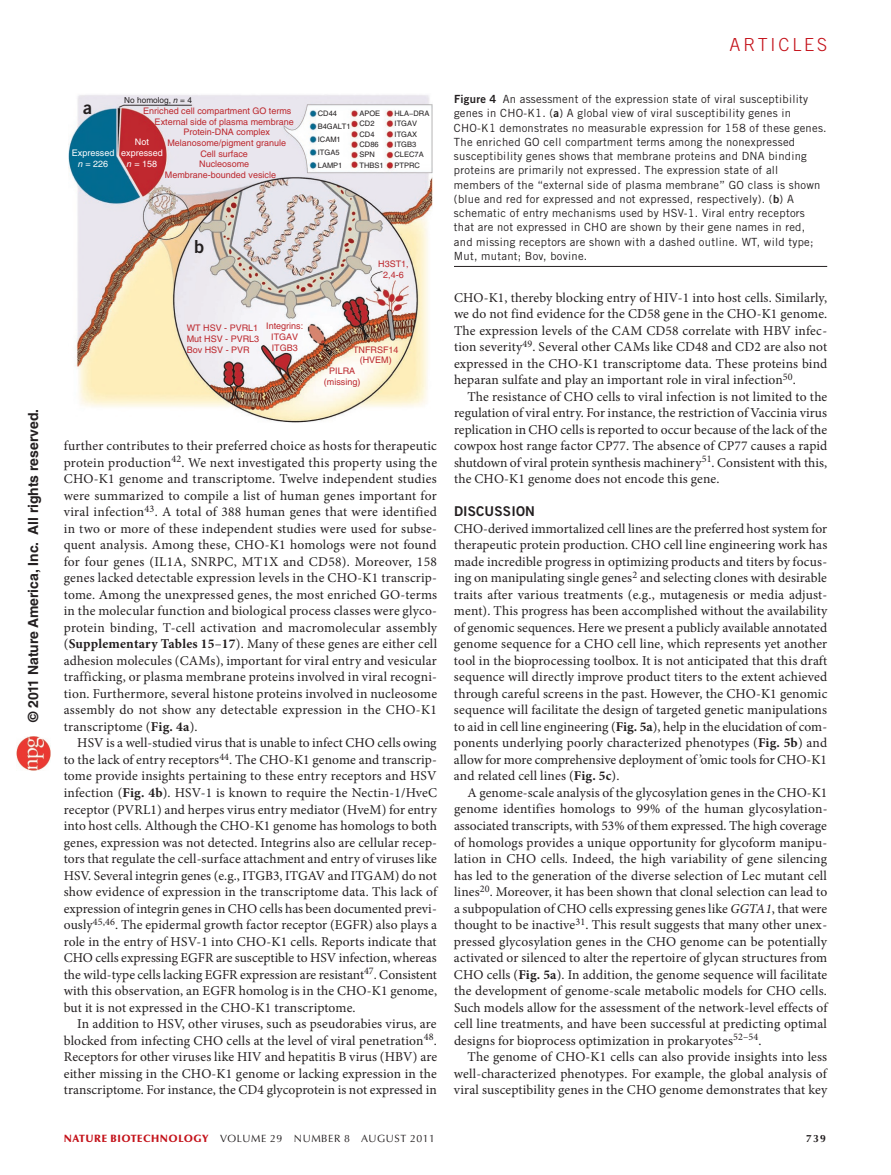
<style>
.page{position:relative;width:891px;height:1175px;background:#fff}
.page>*{position:absolute;margin:0;border:0;box-sizing:border-box;transform-origin:0 0}
.t1{font:300 18px "Trade Gothic LT Std";letter-spacing:.16em;color:#c4121a}
.t2{font:18px "Trade Gothic LT Std Bd 2";color:#231f20}
.t3{font:700 13.95px "Helvetica LT Std";color:#231f20}
.pPara{font:13.5px/16.5px "Minion Pro";letter-spacing:.005em;color:#231f20;text-align:justify}
.pFirstpara{font:13.5px/16.5px "Minion Pro";letter-spacing:.01em;color:#231f20;text-align:justify}
.pSec1ttl{font:13.5px "Trade Gothic LT Std Bd 22";letter-spacing:.01em;color:#231f20}
.pFigureCaption{font:11.25px/14.2px "Trade Gothic LT Std";letter-spacing:.025em;color:#231f20}
.t4{font:10.5px "Optima LT Std";letter-spacing:.05em;color:#231f20}
.t5{font:700 10.5px "Optima LT Std";color:#231f20}
.t6{font:9px/10.6px "Helvetica LT Std Roman 3";color:#bc272d;text-align:center}
.t7{font:9px/10.8px "Helvetica LT Std Roman 3";color:#fff;text-align:center}
.t8{font:8.25px "Helvetica LT Std Roman 3";color:#231f20}
.t9{font:7.5px/10.4px "Helvetica LT Std Roman 3";color:#231f20}
.s1{font-family:"Helvetica LT Std";font-style:italic}
.s2{font-weight:700}
.s3{font-family:"Trade Gothic LT Std Bd 22"}
.s4{font-style:italic}
.s5{font-weight:900;color:#c4121a}
</style>
<div class="page">
<img style="left:69px;top:94px;width:363px;height:328px">
<hr style="left:454px;top:266px;width:373px;height:1px;background:#231f20">
<img style="left:17px;top:736px;width:33px;height:34px">
<p class="t3" style="left:25px;top:722px;width:315px;rotate:-90deg">© 2011 Nature America, Inc. All rights reserved.</p>
<h1 class="t1" style="left:730px;top:34px;width:99px">ARTICLES</h1>
<p class="t8" style="left:124px;top:95px;width:69px">No homolog, <span class="s1">n</span> = 4</p>
<p class="t6" style="left:143px;top:105px;width:150px">Enriched cell compartment GO terms</p>
<p class="t6" style="left:155px;top:116px;width:141px">External side of plasma membrane</p>
<p class="t6" style="left:183px;top:127px;width:88px">Protein-DNA complex</p>
<p class="t6" style="left:167px;top:137px;width:120px">Melanosome/pigment granule</p>
<p class="t6" style="left:200px;top:148px;width:49px">Cell surface</p>
<p class="t6" style="left:199px;top:159px;width:52px">Nucleosome</p>
<p class="t6" style="left:165px;top:169px;width:113px">Membrane-bounded vesicle</p>
<p class="t2" style="left:83px;top:97px;width:11px">a</p>
<p class="t7" style="left:72px;top:148px;width:44px">Expressed <span class="s1">n</span> = 226</p>
<p class="t7" style="left:121px;top:136px;width:43px">Not expressed <span class="s1">n</span> = 158</p>
<p class="t9" style="left:318px;top:107px;width:34px;line-height:12.9px">CD44<br>B4GALT1</p>
<p class="t9" style="left:318px;top:134px;width:24px">ICAM1</p>
<p class="t9" style="left:318px;top:146px;width:26px;line-height:12.9px">ITGA5<br>LAMP1</p>
<p class="t9" style="left:359px;top:108px;width:22px">APOE</p>
<p class="t9" style="left:395px;top:108px;width:36px">HLA−DRA</p>
<p class="t9" style="left:360px;top:119px;width:17px">CD2</p>
<p class="t9" style="left:359px;top:139px;width:21px">CD86<br>SPN</p>
<p class="t9" style="left:360px;top:129px;width:17px">CD4</p>
<p class="t9" style="left:395px;top:119px;width:24px">ITGAV</p>
<p class="t9" style="left:395px;top:129px;width:31px">ITGAX<br>ITGB3<br>CLEC7A</p>
<p class="t9" style="left:359px;top:160px;width:26px">THBS1</p>
<p class="t9" style="left:395px;top:160px;width:27px">PTPRC</p>
<p class="t2" style="left:194px;top:235px;width:12px">b</p>
<p class="t6" style="left:187px;top:323px;width:74px;text-align:justify">WT HSV - PVRL1<br>Mut HSV - PVRL3<br>Bov HSV - PVR</p>
<p class="t6" style="left:266px;top:321px;width:39px">Integrins:<br>ITGAV<br>ITGB3</p>
<p class="t6" style="left:378px;top:259px;width:32px">H3ST1,<br>2,4-6</p>
<p class="t6" style="left:353px;top:344px;width:47px">TNFRSF14 (HVEM)</p>
<p class="t6" style="left:324px;top:366px;width:38px">PILRA (missing)</p>
<p class="pFirstpara" style="left:64px;top:438px;width:375px">further contributes to their preferred choice as hosts for therapeutic protein production<sup>42</sup>. We next investigated this property using the CHO-K1 genome and transcriptome. Twelve independent studies were summarized to compile a list of human genes important for viral infection<sup>43</sup>. A total of 388 human genes that were identified in two or more of these independent studies were used for subse&shy;quent analysis. Among these, CHO-K1 homologs were not found for four genes (IL1A, SNRPC, MT1X and CD58). Moreover, 158 genes lacked detectable expression levels in the CHO-K1 transcrip&shy;tome. Among the unexpressed genes, the most enriched GO-terms in the molecular function and biological process classes were glyco&shy;protein binding, T-cell activation and macromolecular assembly (<span class="s2">Supplementary Tables 15</span>–<span class="s2">17</span>). Many of these genes are either cell adhesion molecules (CAMs), important for viral entry and vesicular trafficking, or plasma membrane proteins involved in viral recogni&shy;tion. Furthermore, several histone proteins involved in nucleosome assembly do not show any detectable expression in the CHO-K1 transcriptome (<span class="s2">Fig. 4a</span>).</p>
<p class="pPara" style="left:64px;top:735px;width:375px;text-indent:14px">HSV is a well-studied virus that is unable to infect CHO cells owing to the lack of entry receptors<sup>44</sup>. The CHO-K1 genome and transcrip&shy;tome provide insights pertaining to these entry receptors and HSV infection (<span class="s2">Fig. 4b</span>). HSV-1 is known to require the Nectin-1/HveC receptor (PVRL1) and herpes virus entry mediator (HveM) for entry into host cells. Although the CHO-K1 genome has homologs to both genes, expression was not detected. Integrins also are cellular recep&shy;tors that regulate the cell-surface attachment and entry of viruses like HSV. Several integrin genes (e.g., ITGB3, ITGAV and ITGAM) do not show evidence of expression in the transcriptome data. This lack of expression of integrin genes in CHO cells has been documented previ&shy;ously<sup>45,46</sup>. The epidermal growth factor receptor (EGFR) also plays a role in the entry of HSV-1 into CHO-K1 cells. Reports indicate that CHO cells expressing EGFR are susceptible to HSV infection, whereas the wild-type cells lacking EGFR expression are resistant<sup>47</sup>. Consistent with this observation, an EGFR homolog is in the CHO-K1 genome, but it is not expressed in the CHO-K1 transcriptome.</p>
<p class="pPara" style="left:64px;top:1015px;width:375px;text-indent:14px">In addition to HSV, other viruses, such as pseudorabies virus, are blocked from infecting CHO cells at the level of viral penetration<sup>48</sup>.<br>Receptors for other viruses like HIV and hepatitis B virus (HBV) are either missing in the CHO-K1 genome or lacking expression in the transcriptome. For instance, the CD4 glycoprotein is not expressed in</p>
<p class="pFigureCaption" style="left:454px;top:92px;width:374px"><span class="s3">Figure 4</span> An assessment of the expression state of viral susceptibility genes in CHO-K1. (<span class="s3">a</span>) A global view of viral susceptibility genes in CHO-K1 demonstrates no measurable expression for 158 of these genes.<br>The enriched GO cell compartment terms among the nonexpressed susceptibility genes shows that membrane proteins and DNA binding proteins are primarily not expressed. The expression state of all members of the “external side of plasma membrane” GO class is shown (blue and red for expressed and not expressed, respectively). (<span class="s3">b</span>) A schematic of entry mechanisms used by HSV-1. Viral entry receptors that are not expressed in CHO are shown by their gene names in red, and missing receptors are shown with a dashed outline. WT, wild type; Mut, mutant; Bov, bovine.</p>
<p class="pPara" style="left:454px;top:289px;width:375px">CHO-K1, thereby blocking entry of HIV-1 into host cells. Similarly, we do not find evidence for the CD58 gene in the CHO-K1 genome.<br>The expression levels of the CAM CD58 correlate with HBV infec&shy;tion severity<sup>49</sup>. Several other CAMs like CD48 and CD2 are also not expressed in the CHO-K1 transcriptome data. These proteins bind heparan sulfate and play an important role in viral infection<sup>50</sup>.</p>
<p class="pPara" style="left:454px;top:388px;width:375px;text-indent:14px">The resistance of CHO cells to viral infection is not limited to the regulation of viral entry. For instance, the restriction of Vaccinia virus replication in CHO cells is reported to occur because of the lack of the cowpox host range factor CP77. The absence of CP77 causes a rapid shutdown of viral protein synthesis machinery<sup>51</sup>. Consistent with this, the CHO-K1 genome does not encode this gene.</p>
<p class="pSec1ttl" style="left:454px;top:503px;width:82px">DISCUSSION</p>
<p class="pFirstpara" style="left:454px;top:520px;width:375px">CHO-derived immortalized cell lines are the preferred host system for therapeutic protein production. CHO cell line engineering work has made incredible progress in optimizing products and titers by focus&shy;ing on manipulating single genes<sup>2</sup> and selecting clones with desirable traits after various treatments (e.g., mutagenesis or media adjust&shy;ment). This progress has been accomplished without the availability of genomic sequences. Here we present a publicly available annotated genome sequence for a CHO cell line, which represents yet another tool in the bioprocessing toolbox. It is not anticipated that this draft sequence will directly improve product titers to the extent achieved through careful screens in the past. However, the CHO-K1 genomic sequence will facilitate the design of targeted genetic manipulations to aid in cell line engineering (<span class="s2">Fig. 5a</span>), help in the elucidation of com&shy;ponents underlying poorly characterized phenotypes (<span class="s2">Fig. 5b</span>) and allow for more comprehensive deployment of ’omic tools for CHO-K1 and related cell lines (<span class="s2">Fig. 5c</span>).</p>
<p class="pPara" style="left:454px;top:784px;width:375px;text-indent:14px">A genome-scale analysis of the glycosylation genes in the CHO-K1 genome identifies homologs to 99% of the human glycosylation&shy;associated transcripts, with 53% of them expressed. The high coverage of homologs provides a unique opportunity for glycoform manipu&shy;lation in CHO cells. Indeed, the high variability of gene silencing has led to the generation of the diverse selection of Lec mutant cell lines<sup>20</sup>. Moreover, it has been shown that clonal selection can lead to a subpopulation of CHO cells expressing genes like <span class="s4">GGTA1</span>, that were thought to be inactive<sup>31</sup>. This result suggests that many other unex&shy;pressed glycosylation genes in the CHO genome can be potentially activated or silenced to alter the repertoire of glycan structures from CHO cells (<span class="s2">Fig. 5a</span>). In addition, the genome sequence will facilitate the development of genome-scale metabolic models for CHO cells.<br>Such models allow for the assessment of the network-level effects of cell line treatments, and have been successful at predicting optimal designs for bioprocess optimization in prokaryotes<sup>52–54</sup>.</p>
<p class="pPara" style="left:454px;top:1048px;width:375px;text-indent:14px">The genome of CHO-K1 cells can also provide insights into less well-characterized phenotypes. For example, the global analysis of viral susceptibility genes in the CHO genome demonstrates that key</p>
<p class="t4" style="left:64px;top:1132px;width:373px"><span class="s5">NATURE BIOTECHNOLOGY</span> VOLUME 29 NUMBER 8 AUGUST 2011</p>
<p class="t5" style="left:806px;top:1132px;width:21px">739</p>
</div>
